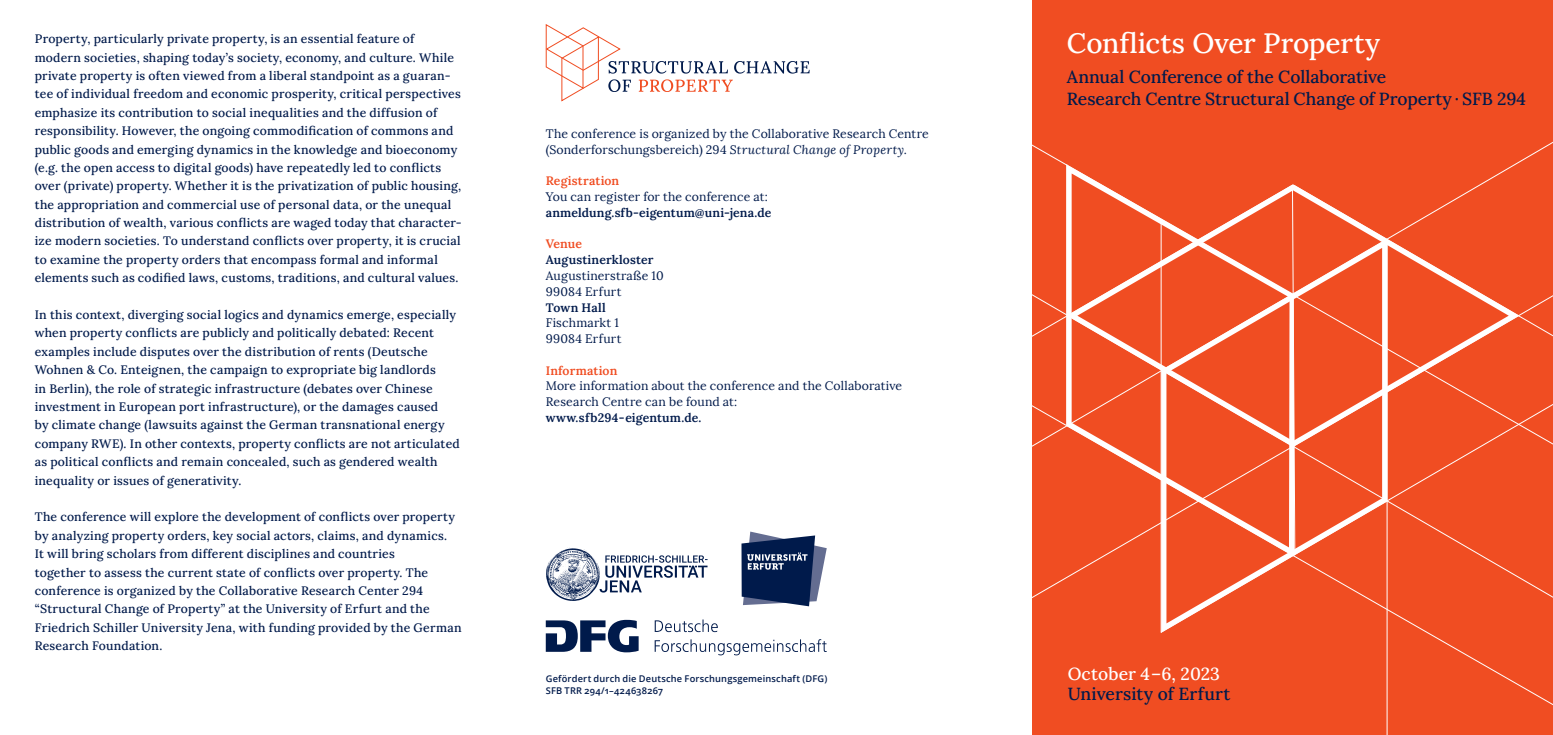
<style>
.page{position:relative;width:1553px;height:735px;background:#fff}
.page>*{position:absolute;margin:0;border:0;box-sizing:border-box;transform-origin:0 0}
.t1{font:500 28px "Lora";color:#fff}
.t2{font:500 17.5px/21.7px "Lora";color:#001a4b}
.t3{font:500 17.5px "Lora";letter-spacing:.005em;color:#fff}
.t4{font:500 12.25px/18.4px "Lora";letter-spacing:.02em;color:#001a4b}
.t5{font:12.25px/15.8px "Lora";letter-spacing:.01em;color:#001a4b}
.t6{font:600 12.25px "Lora";letter-spacing:.01em;color:#001a4b}
.t7{font:600 12.25px "Lora";letter-spacing:.005em;color:#f04d22}
.t8{font:600 9.28px/12.2px "Open Sans";letter-spacing:.02em;color:#001a4b}
.s1{font-style:italic}
</style>
<div class="page">
<div style="left:1032px;top:0;width:521px;height:734px;background:#f04d22"></div>
<svg style="left:1161px;top:568px;width:225px;height:64px"></svg>
<hr style="left:1386px;top:240px;width:1px;height:494px;background:#fff">
<svg style="left:1032px;top:141px;width:521px;height:427px"></svg>
<svg style="left:1032px;top:184px;width:263px;height:370px"></svg>
<svg style="left:741px;top:531px;width:86px;height:75px"></svg>
<svg style="left:600px;top:555px;width:107px;height:37px"></svg>
<img style="left:546px;top:547px;width:54px;height:54px">
<svg style="left:546px;top:619px;width:93px;height:33px"></svg>
<svg style="left:655px;top:619px;width:63px;height:12px"></svg>
<svg style="left:655px;top:639px;width:172px;height:16px"></svg>
<svg style="left:545px;top:24px;width:264px;height:78px"></svg>
<p class="t4" style="left:35px;top:29px;width:428px">Property, particularly private property, is an essential feature of modern societies, shaping today’s society, economy, and culture. While private property is often viewed from a liberal standpoint as a guaran&shy;tee of individual freedom and economic prosperity, critical perspectives emphasize its contribution to social inequalities and the diffusion of responsibility. However, the ongoing commodification of commons and public goods and emerging dynamics in the knowledge and bioeconomy (e.g. the open access to digital goods) have repeatedly led to conflicts over (private) property. Whether it is the privatization of public housing, the appropriation and commercial use of personal data, or the unequal distribution of wealth, various conflicts are waged today that character&shy;ize modern societies. To understand conflicts over property, it is crucial to examine the property orders that encompass formal and informal elements such as codified laws, customs, traditions, and cultural values.</p>
<p class="t4" style="left:35px;top:304px;width:427px">In this context, diverging social logics and dynamics emerge, especially when property conflicts are publicly and politically debated: Recent examples include disputes over the distribution of rents (Deutsche Wohnen &amp; Co. Enteignen, the campaign to expropriate big landlords<br>in Berlin), the role of strategic infrastructure (debates over Chinese investment in European port infrastructure), or the damages caused<br>by climate change (lawsuits against the German transnational energy company RWE). In other contexts, property conflicts are not articulated as political conflicts and remain concealed, such as gendered wealth inequality or issues of generativity.</p>
<p class="t4" style="left:35px;top:506px;width:428px">The conference will explore the development of conflicts over property by analyzing property orders, key social actors, claims, and dynamics.<br>It will bring scholars from different disciplines and countries<br>together to assess the current state of conflicts over property. The conference is organized by the Collaborative Research Center 294 “Structural Change of Property” at the University of Erfurt and the Friedrich Schiller University Jena, with funding provided by the German Research Foundation.</p>
<p class="t5" style="left:546px;top:126px;width:384px">The conference is organized by the Collaborative Research Centre (Sonderforschungsbereich) 294 <span class="s1">Structural Change of Property.</span></p>
<p class="t7" style="left:546px;top:172px;width:75px">Registration</p>
<p class="t5" style="left:546px;top:189px;width:224px">You can register for the conference at:</p>
<p class="t6" style="left:546px;top:203px;width:227px">anmeldung.sfb-eigentum@uni-jena.de</p>
<p class="t7" style="left:546px;top:235px;width:38px">Venue</p>
<p class="t6" style="left:546px;top:250px;width:109px">Augustinerkloster</p>
<p class="t5" style="left:546px;top:268px;width:119px">Augustinerstraße 10<br>99084 Erfurt</p>
<p class="t6" style="left:546px;top:298px;width:61px">Town Hall</p>
<p class="t5" style="left:546px;top:315px;width:77px">Fischmarkt 1<br>99084 Erfurt</p>
<p class="t7" style="left:546px;top:361px;width:73px">Information</p>
<p class="t5" style="left:546px;top:378px;width:358px">More information about the conference and the Collaborative<br>Research Centre can be found at:</p>
<p class="t6" style="left:546px;top:408px;width:157px">www.sfb294-eigentum.de.</p>
<p class="t8" style="left:546px;top:672px;width:283px">Gefördert durch die Deutsche Forschungsgemeinschaft (DFG)<br>SFB TRR 294/1–424638267</p>
<h1 class="t1" style="left:1067px;top:22px;width:315px">Conflicts Over Property</h1>
<h2 class="t2" style="left:1067px;top:65px;width:461px">Annual Conference of the Collaborative<br>Research Centre Structural Change of Property · SFB 294</h2>
<h2 class="t3" style="left:1067px;top:660px;width:154px">October 4–6, 2023</h2>
<h2 class="t2" style="left:1067px;top:681px;width:164px">University of Erfurt</h2>
</div>
